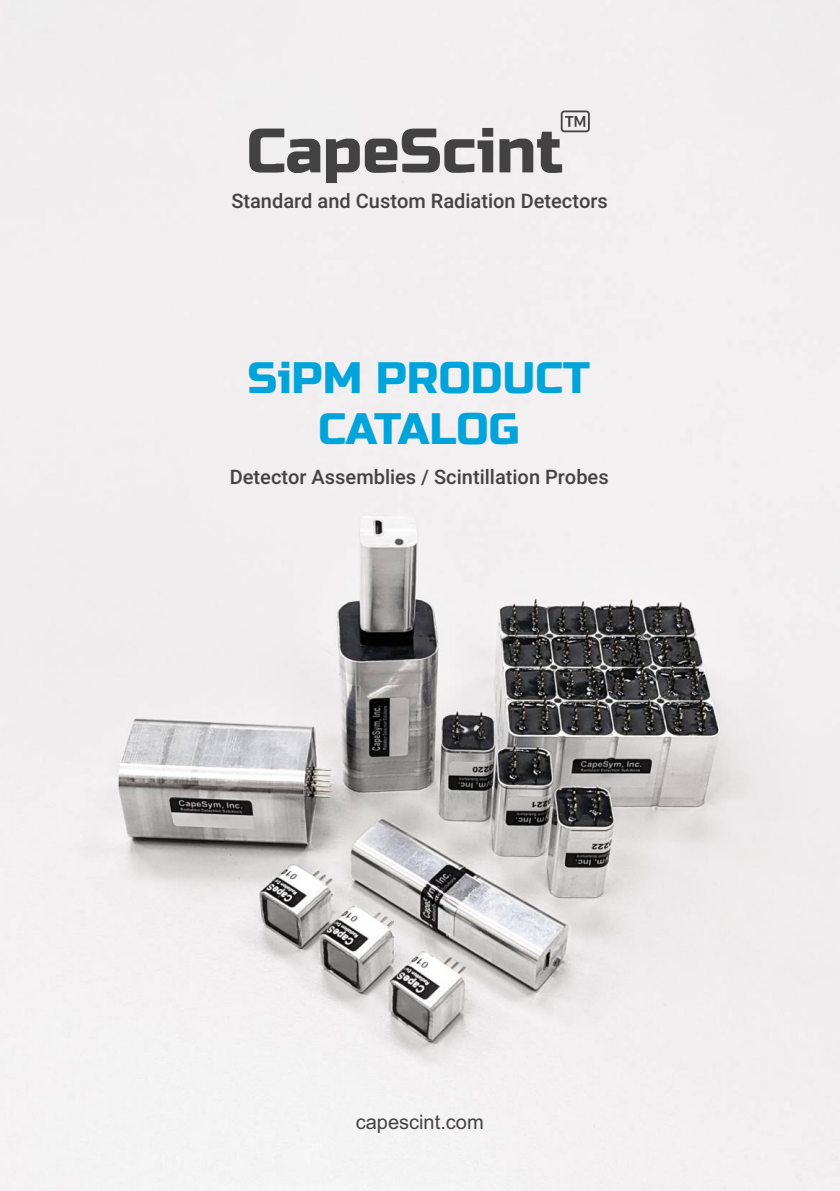
<style>
.page{position:relative;width:840px;height:1191px;background:#fff}
.page>*{position:absolute;margin:0;border:0;box-sizing:border-box;transform-origin:0 0}
.t1{font:44px/50.2px "Russo One";color:#00a4da;text-align:center}
.t2{font:500 20px "Roboto";color:#434242}
.t3{font:20px "Arial";color:#434242}
</style>
<div class="page">
<img style="left:0;top:0;width:839px;height:1191px">
<svg style="left:249px;top:110px;width:340px;height:73px"></svg>
<p class="t2" style="left:231px;top:193px;width:378px">Standard and Custom Radiation Detectors</p>
<h1 class="t1" style="left:248px;top:353px;width:343px">SiPM PRODUCT<br>CATALOG</h1>
<p class="t2" style="left:230px;top:469px;width:380px">Detector Assemblies / Scintillation Probes</p>
<p class="t3" style="left:355px;top:1114px;width:129px">capescint.com</p>
</div>
